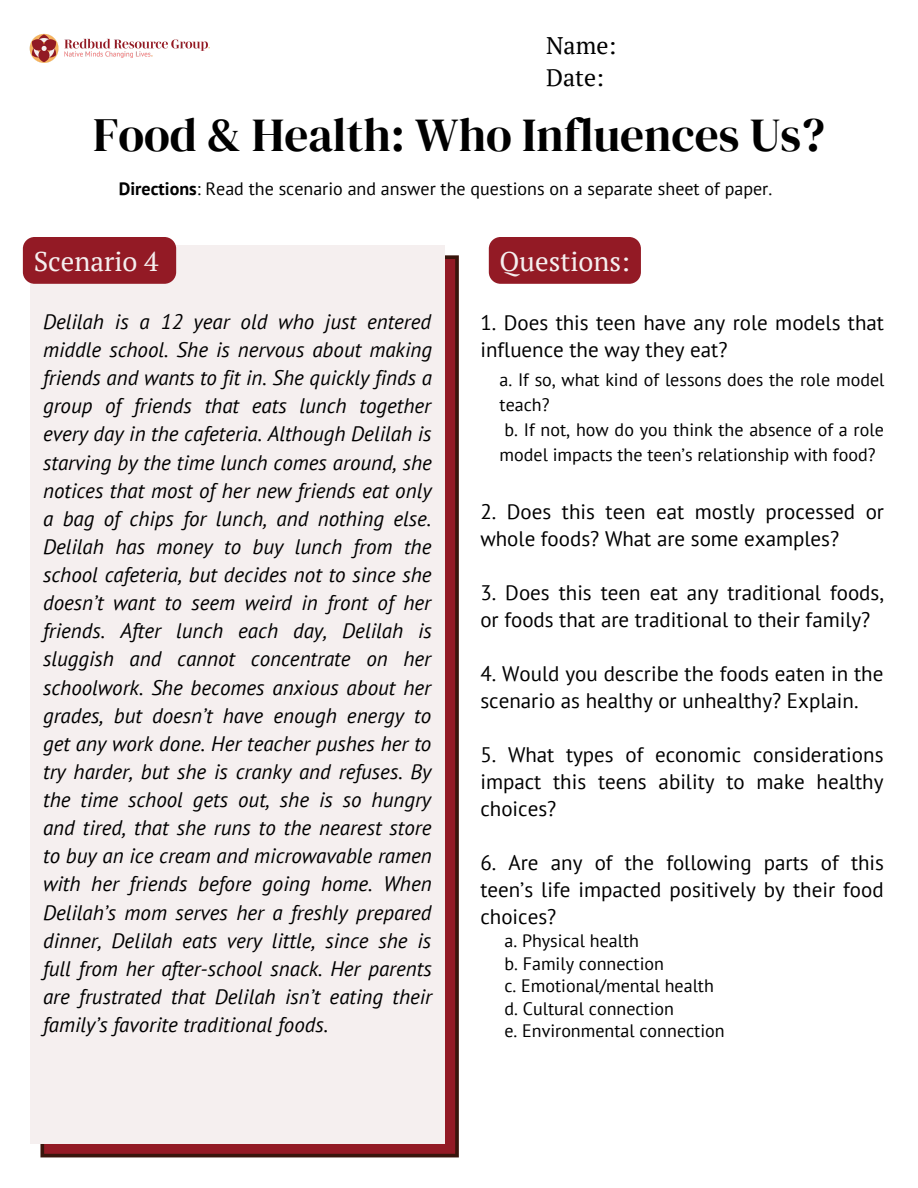
<style>
.page{position:relative;width:918px;height:1188px;background:#fff}
.page>*{position:absolute;margin:0;border:0;box-sizing:border-box;transform-origin:0 0}
.t1{font:47.25px "DM Serif Display";color:#000}
.t2{font:27px "PT Serif";color:#f5efef}
.t3{font:24px/32.7px "PT Serif";color:#000}
.t4{font:italic 21px/28.2px "PT Sans";color:#000;text-align:justify}
.t5{font:21px/27px "PT Sans";color:#000}
.t6{font:18px/22.5px "PT Sans";color:#000}
.s1{font-weight:700}
</style>
<div class="page">
<img style="left:29px;top:33px;width:181px;height:30px">
<svg style="left:40px;top:255px;width:419px;height:902px;background:#7b181e"></svg>
<div style="left:30px;top:245px;width:415px;height:899px;background:#f5efef"></div>
<div style="left:23px;top:237px;width:153px;height:47px;background:#931a25"></div>
<div style="left:489px;top:237px;width:152px;height:47px;background:#931a25"></div>
<p class="t3" style="left:546px;top:28px;width:72px">Name:<br>Date:</p>
<h1 class="t1" style="left:93px;top:102px;width:733px">Food &amp; Health: Who Influences Us?</h1>
<p class="t6" style="left:119px;top:177px;width:655px"><span class="s1">Directions</span>: Read the scenario and answer the questions on a separate sheet of paper.</p>
<p class="t2" style="left:34px;top:242px;width:126px">Scenario 4</p>
<p class="t4" style="left:43px;top:307px;width:391px">Delilah is a 12 year old who just entered middle school. She is nervous about making friends and wants to fit in. She quickly finds a group of friends that eats lunch together every day in the cafeteria. Although Delilah is starving by the time lunch comes around, she notices that most of her new friends eat only a bag of chips for lunch, and nothing else.<br>Delilah has money to buy lunch from the school cafeteria, but decides not to since she doesn’t want to seem weird in front of her friends. After lunch each day, Delilah is sluggish and cannot concentrate on her schoolwork. She becomes anxious about her grades, but doesn’t have enough energy to get any work done. Her teacher pushes her to try harder, but she is cranky and refuses. By the time school gets out, she is so hungry and tired, that she runs to the nearest store to buy an ice cream and microwavable ramen with her friends before going home. When Delilah’s mom serves her a freshly prepared dinner, Delilah eats very little, since she is full from her after-school snack. Her parents are frustrated that Delilah isn’t eating their family’s favorite traditional foods.</p>
<p class="t2" style="left:500px;top:242px;width:132px">Questions:</p>
<p class="t5" style="left:480px;top:308px;width:405px">1. Does this teen have any role models that influence the way they eat?</p>
<p class="t6" style="left:500px;top:367px;width:386px;line-height:24.8px">a. If so, what kind of lessons does the role model teach?<br>b. If not, how do you think the absence of a role model impacts the teen’s relationship with food?</p>
<p class="t5" style="left:480px;top:497px;width:405px">2. Does this teen eat mostly processed or whole foods? What are some examples?</p>
<p class="t5" style="left:480px;top:578px;width:405px">3. Does this teen eat any traditional foods, or foods that are traditional to their family?</p>
<p class="t5" style="left:480px;top:659px;width:405px">4. Would you describe the foods eaten in the scenario as healthy or unhealthy? Explain.</p>
<p class="t5" style="left:480px;top:740px;width:405px;text-align:justify">5. What types of economic considerations impact this teens ability to make healthy choices?</p>
<p class="t5" style="left:480px;top:848px;width:405px;text-align:justify">6. Are any of the following parts of this teen’s life impacted positively by their food choices?</p>
<p class="t6" style="left:504px;top:929px;width:222px">a. Physical health<br>b. Family connection<br>c. Emotional/mental health d. Cultural connection<br>e. Environmental connection</p>
</div>
